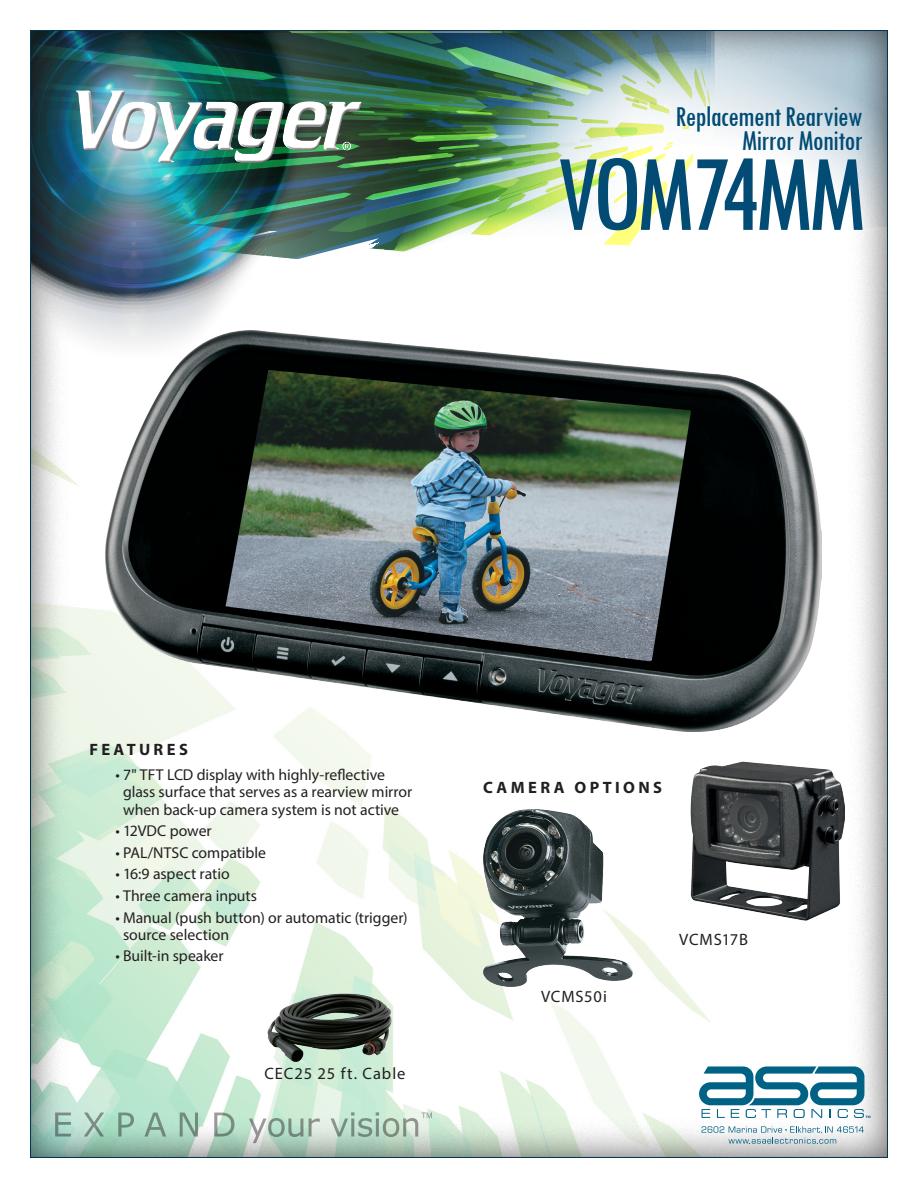
<style>
.page{position:relative;width:918px;height:1188px;background:#fff}
.page>*{position:absolute;margin:0;border:0;box-sizing:border-box;transform-origin:0 0}
.t1{font:condensed 113.25px "Tw Cen";letter-spacing:-.06em;color:#014b75}
.t2{font:condensed 30px "Tw Cen";letter-spacing:-.025em;color:#014b75}
.PRODUCT_FEATURES{font:16.5px "Myriad Pro";letter-spacing:.05em;color:#231f20}
.PRODUCT_FEATURES-2{font:700 16.5px "Myriad Pro";letter-spacing:.205em;color:#231f20}
.BULLETS{font:15.75px/17.2px "Myriad Pro";letter-spacing:-.005em;color:#231f20}
</style>
<div class="page">
<div style="left:30px;top:30px;width:858px;height:1128px;background:#231f20;opacity:.65"></div>
<svg style="left:55px;top:1113px;width:16px;height:24px"></svg>
<svg style="left:84px;top:1113px;width:20px;height:24px"></svg>
<svg style="left:118px;top:1113px;width:16px;height:24px"></svg>
<svg style="left:144px;top:1113px;width:22px;height:24px"></svg>
<svg style="left:180px;top:1113px;width:18px;height:24px"></svg>
<svg style="left:214px;top:1113px;width:20px;height:24px"></svg>
<svg style="left:249px;top:1118px;width:54px;height:25px"></svg>
<svg style="left:309px;top:1119px;width:11px;height:18px"></svg>
<svg style="left:331px;top:1112px;width:101px;height:25px;background:#bad1c1"></svg>
<div style="left:76px;top:90px;width:286px;height:73px;background:#231f20;opacity:.95"></div>
<svg style="left:702px;top:1126px;width:162px;height:18px"></svg>
<svg style="left:699px;top:1066px;width:171px;height:52px"></svg>
<img style="left:105px;top:331px;width:717px;height:401px">
<img style="left:690px;top:761px;width:155px;height:159px">
<img style="left:483px;top:809px;width:149px;height:177px">
<img style="left:265px;top:990px;width:129px;height:76px">
<p class="t2" style="left:675px;top:98px;width:189px">Replacement Rearview</p>
<p class="t2" style="left:742px;top:122px;width:123px">Mirror Monitor</p>
<p class="t1" style="left:557px;top:126px;width:310px">VOM74MM</p>
<p class="PRODUCT_FEATURES-2" style="left:90px;top:739px;width:100px">FEATURES</p>
<p class="BULLETS" style="left:123px;top:766px;width:291px;text-indent:-8px">• 7" TFT LCD display with highly-reflective glass surface that serves as a rearview mirror when back-up camera system is not active</p>
<p class="BULLETS" style="left:116px;top:822px;width:98px">• 12VDC power</p>
<p class="BULLETS" style="left:116px;top:844px;width:152px">• PAL/NTSC compatible</p>
<p class="BULLETS" style="left:116px;top:865px;width:116px">• 16:9 aspect ratio</p>
<p class="BULLETS" style="left:116px;top:887px;width:143px">• Three camera inputs</p>
<p class="BULLETS" style="left:123px;top:908px;width:286px;text-indent:-8px">• Manual (push button) or automatic (trigger) source selection</p>
<p class="BULLETS" style="left:116px;top:947px;width:110px">• Built-in speaker</p>
<p class="PRODUCT_FEATURES" style="left:265px;top:1063px;width:142px">CEC25 25 ft. Cable</p>
<p class="PRODUCT_FEATURES-2" style="left:483px;top:777px;width:180px">CAMERA OPTIONS</p>
<p class="PRODUCT_FEATURES" style="left:541px;top:986px;width:67px">VCMS50i</p>
<p class="PRODUCT_FEATURES" style="left:679px;top:930px;width:70px">VCMS17B</p>
</div>
